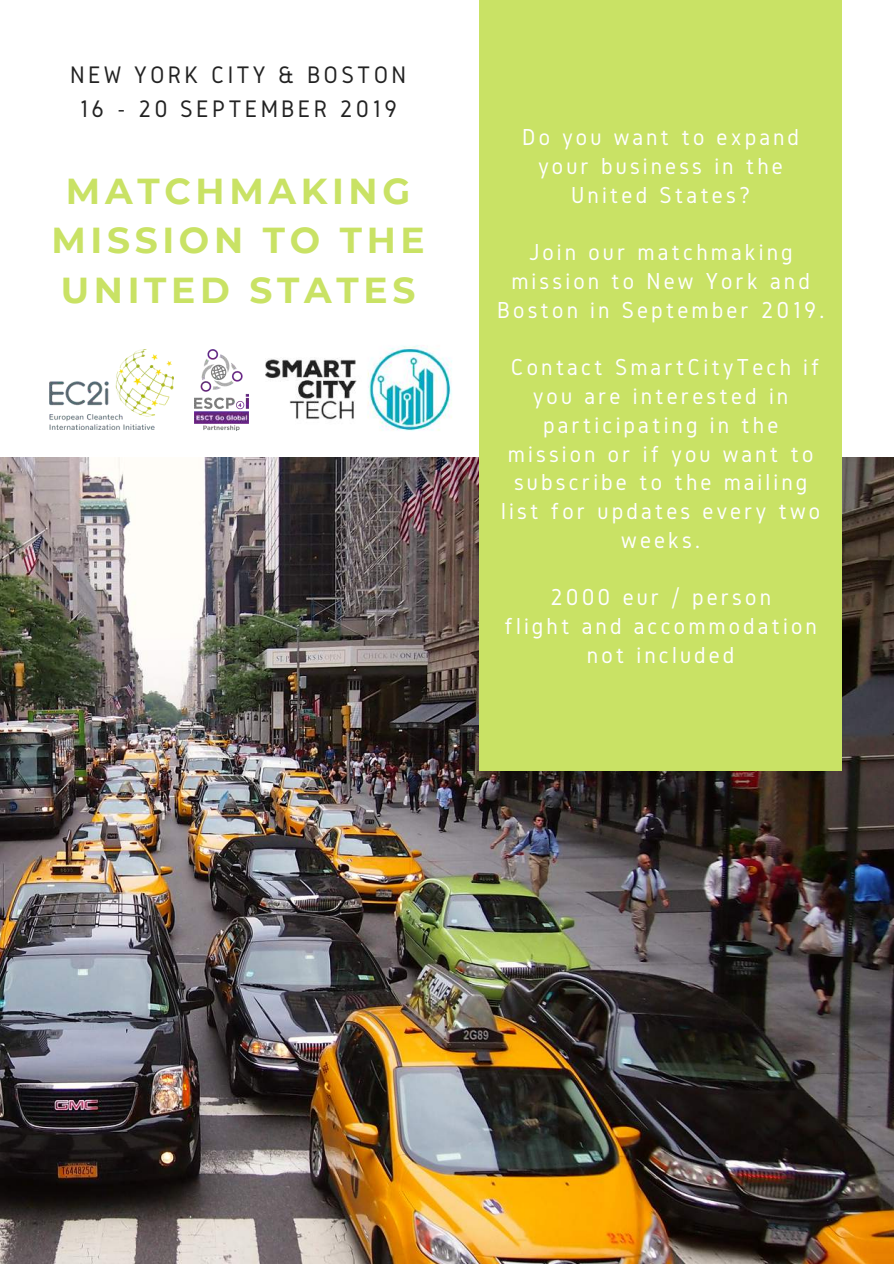
<style>
.page{position:relative;width:894px;height:1264px;background:#fff}
.page>*{position:absolute;margin:0;border:0;box-sizing:border-box;transform-origin:0 0}
.t1{font:700 36px/49.5px "Montserrat";letter-spacing:.13em;color:#c9e265;text-align:center}
.t2{font:24.9px/33.8px "Gidole";letter-spacing:.13em;color:#222;text-align:center}
.t3{font:24px/28.8px "Gidole";letter-spacing:.13em;color:#fff;text-align:center}
</style>
<div class="page">
<img style="left:0;top:457px;width:893px;height:806px">
<div style="left:480px;top:0;width:361px;height:770px;background:#c9e265"></div>
<img style="left:50px;top:350px;width:124px;height:80px">
<img style="left:265px;top:345px;width:187px;height:86px">
<img style="left:194px;top:350px;width:54px;height:81px">
<p class="t2" style="left:70px;top:57px;width:337px">NEW YORK CITY &amp; BOSTON<br>16 - 20 SEPTEMBER 2019</p>
<h1 class="t1" style="left:51px;top:166px;width:375px">MATCHMAKING<br>MISSION TO THE<br>UNITED STATES</h1>
<p class="t3" style="left:522px;top:123px;width:278px">Do you want to expand your business in the<br>United States?</p>
<p class="t3" style="left:497px;top:237px;width:328px">Join our matchmaking mission to New York and<br>Boston in September 2019.</p>
<p class="t3" style="left:501px;top:352px;width:320px">Contact SmartCityTech if you are interested in participating in the mission or if you want to subscribe to the mailing list for updates every two weeks.</p>
<p class="t3" style="left:504px;top:582px;width:314px">2000 eur / person<br>flight and accommodation not included</p>
</div>
